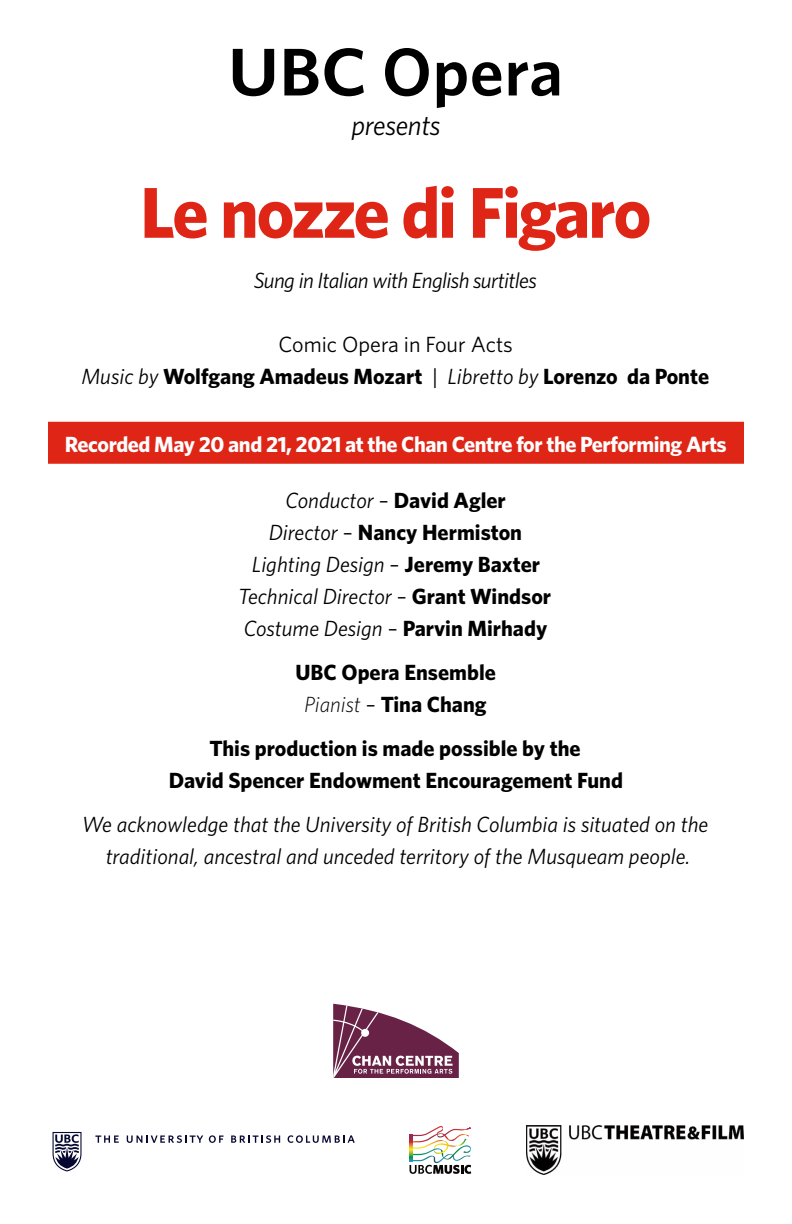
<style>
.page{position:relative;width:792px;height:1224px;background:#fff}
.page>*{position:absolute;margin:0;border:0;box-sizing:border-box;transform-origin:0 0}
.opera_title_-_Englis{font:700 72px "Whitney";letter-spacing:-.035em;color:#de2516}
.body_copy_-_first_pa{font:italic 28px "Whitney";letter-spacing:-.01em;color:#000}
.body_-_basic_-_Neutr{font:italic 22px/32px "Whitney";color:#000;text-align:center}
.body_-_basic_-_Neutr-2{font:700 22px/32px "Whitney";color:#000;text-align:center}
.body_-_basic_-_Neutr-3{font:700 22px "Whitney";letter-spacing:-.02em;color:#fff}
.opera_title_-_Englis-2{font:italic 22px "Whitney";letter-spacing:-.025em;color:#000}
.body_-_basic_-_Neutr-4{font:22px "Whitney";color:#000}
.s1{font-weight:400;font-style:italic}
.s2{font-weight:400}
.s3{font-style:normal}
.s4{font-weight:700;font-style:normal}
.s5{font-weight:300;font-style:italic}
</style>
<div class="page">
<div style="left:48px;top:422px;width:696px;height:42px;background:#de2516"></div>
<svg style="left:409px;top:1135px;width:1px;height:26px"></svg>
<img style="left:410px;top:1126px;width:62px;height:48px">
<svg style="left:53px;top:1132px;width:29px;height:40px"></svg>
<svg style="left:95px;top:1136px;width:24px;height:7px"></svg>
<svg style="left:127px;top:1135px;width:76px;height:8px"></svg>
<svg style="left:209px;top:1135px;width:15px;height:8px"></svg>
<svg style="left:231px;top:1135px;width:49px;height:8px"></svg>
<svg style="left:288px;top:1135px;width:67px;height:8px"></svg>
<svg style="left:233px;top:49px;width:41px;height:47px"></svg>
<svg style="left:284px;top:49px;width:34px;height:46px"></svg>
<svg style="left:324px;top:48px;width:40px;height:48px"></svg>
<svg style="left:385px;top:48px;width:44px;height:48px"></svg>
<svg style="left:437px;top:62px;width:64px;height:46px"></svg>
<svg style="left:509px;top:62px;width:50px;height:34px"></svg>
<svg style="left:333px;top:1004px;width:126px;height:74px"></svg>
<img style="left:526px;top:1126px;width:218px;height:48px">
<p class="body_copy_-_first_pa" style="left:351px;top:109px;width:91px">presents</p>
<p class="opera_title_-_Englis" style="left:140px;top:169px;width:513px">Le nozze di Figaro</p>
<p class="opera_title_-_Englis-2" style="left:254px;top:267px;width:285px">Sung in Italian with English surtitles</p>
<p class="body_-_basic_-_Neutr-4" style="left:278px;top:331px;width:236px">Comic Opera in Four Acts</p>
<p class="body_-_basic_-_Neutr-2" style="left:81px;top:359px;width:629px"><span class="s1">Music by</span> Wolfgang Amadeus Mozart <span class="s1">| Libretto by</span> Lorenzo da Ponte</p>
<p class="body_-_basic_-_Neutr-3" style="left:65px;top:431px;width:663px">Recorded May 20 and 21, 2021 at the Chan Centre for the Performing Arts</p>
<p class="body_-_basic_-_Neutr-2" style="left:285px;top:483px;width:222px"><span class="s1">Conductor</span> <span class="s2">–</span> David Agler</p>
<p class="body_-_basic_-_Neutr-2" style="left:269px;top:515px;width:255px"><span class="s1">Director</span> <span class="s2">–</span> Nancy Hermiston</p>
<p class="body_-_basic_-_Neutr" style="left:252px;top:548px;width:290px">Lighting Design <span class="s3">–</span> <span class="s4">Jeremy Baxter</span></p>
<p class="body_-_basic_-_Neutr" style="left:238px;top:580px;width:315px">Technical Director <span class="s3">–</span> <span class="s4">Grant Windsor</span></p>
<p class="body_-_basic_-_Neutr" style="left:244px;top:612px;width:305px">Costume Design <span class="s3">–</span> <span class="s4">Parvin Mirhady</span></p>
<p class="body_-_basic_-_Neutr-2" style="left:296px;top:655px;width:202px">UBC Opera Ensemble</p>
<p class="body_-_basic_-_Neutr-2" style="left:304px;top:687px;width:184px"><span class="s5">Pianist</span> <span class="s2">–</span> Tina Chang</p>
<p class="body_-_basic_-_Neutr-2" style="left:169px;top:731px;width:456px">This production is made possible by the<br>David Spencer Endowment Encouragement Fund</p>
<p class="body_-_basic_-_Neutr" style="left:82px;top:808px;width:628px">We acknowledge that the University of British Columbia is situated on the traditional, ancestral and unceded territory of the Musqueam people.</p>
</div>
